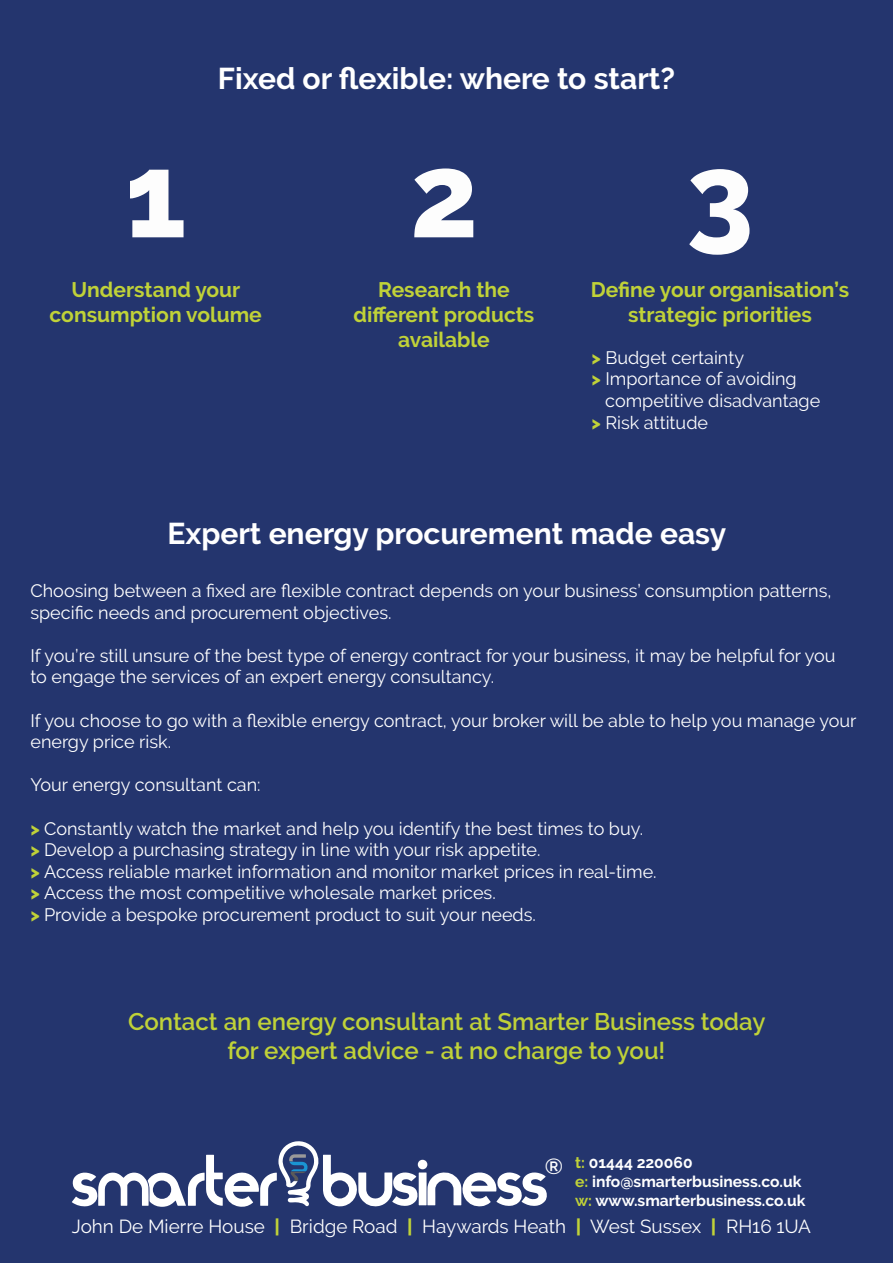
<style>
.page{position:relative;width:893px;height:1263px;background:#24356e}
.page>*{position:absolute;margin:0;border:0;box-sizing:border-box;transform-origin:0 0}
.t1{font:800 118.5px "Raleway";color:#fdfdfd}
.t2{font:700 30px "Raleway";color:#fff}
.t3{font:600 24px/28.8px "Raleway";color:#c0d238;text-align:center}
.t4{font:600 21.75px "Raleway";color:#fff}
.t5{font:700 21px/25.2px "Raleway";color:#c0d238;text-align:center}
.t6{font:18.9px "Raleway";color:#fff}
.t7{font:18px/21.6px "Raleway";color:#fff}
.t8{font:700 15.6px/18.8px "Raleway";color:#fff}
.s1{font-weight:800;color:#c0d238}
.s2{color:#c0d238}
</style>
<div class="page">
<svg style="left:72px;top:1141px;width:475px;height:66px"></svg>
<h2 class="t2" style="left:218px;top:61px;width:459px">Fixed or flexible: where to start?</h2>
<h1 class="t1" style="left:125px;top:128px;width:63px">1</h1>
<h1 class="t1" style="left:410px;top:128px;width:70px">2</h1>
<h1 class="t1" style="left:686px;top:128px;width:69px">3</h1>
<p class="t5" style="left:50px;top:277px;width:214px">Understand your consumption volume</p>
<p class="t5" style="left:354px;top:277px;width:182px">Research the different products available</p>
<p class="t5" style="left:591px;top:277px;width:260px">Define your organisation’s strategic priorities</p>
<p class="t7" style="left:591px;top:347px;width:154px"><span class="s1">&gt;</span> Budget certainty</p>
<p class="t7" style="left:591px;top:368px;width:207px"><span class="s1">&gt;</span> Importance of avoiding</p>
<p class="t7" style="left:605px;top:390px;width:216px">competitive disadvantage</p>
<p class="t7" style="left:591px;top:411px;width:118px"><span class="s1">&gt;</span> Risk attitude</p>
<h2 class="t2" style="left:167px;top:516px;width:560px">Expert energy procurement made easy</h2>
<p class="t7" style="left:30px;top:580px;width:803px">Choosing between a fixed are flexible contract depends on your business’ consumption patterns, specific needs and procurement objectives.</p>
<p class="t7" style="left:30px;top:645px;width:807px">If you’re still unsure of the best type of energy contract for your business, it may be helpful for you to engage the services of an expert energy consultancy.</p>
<p class="t7" style="left:30px;top:709px;width:828px">If you choose to go with a flexible energy contract, your broker will be able to help you manage your energy price risk.</p>
<p class="t7" style="left:30px;top:774px;width:232px">Your energy consultant can:</p>
<p class="t7" style="left:30px;top:817px;width:628px"><span class="s1">&gt;</span> Constantly watch the market and help you identify the best times to buy. <span class="s1">&gt;</span> Develop a purchasing strategy in line with your risk appetite.<br><span class="s1">&gt;</span> Access reliable market information and monitor market prices in real-time. <span class="s1">&gt;</span> Access the most competitive wholesale market prices.<br><span class="s1">&gt;</span> Provide a bespoke procurement product to suit your needs.</p>
<h3 class="t3" style="left:128px;top:1007px;width:639px">Contact an energy consultant at Smarter Business today for expert advice - at no charge to you!</h3>
<p class="t4" style="left:545px;top:1154px;width:20px">®</p>
<p class="t8" style="left:575px;top:1153px;width:232px"><span class="s2">t:</span> 01444 220060<br><span class="s2">e:</span> info@smarterbusiness.co.uk <span class="s2">w:</span> www.smarterbusiness.co.uk</p>
<p class="t6" style="left:72px;top:1215px;width:741px">John De Mierre House <span class="s1">|</span> Bridge Road <span class="s1">|</span> Haywards Heath <span class="s1">|</span> West Sussex <span class="s1">|</span> RH16 1UA</p>
</div>
